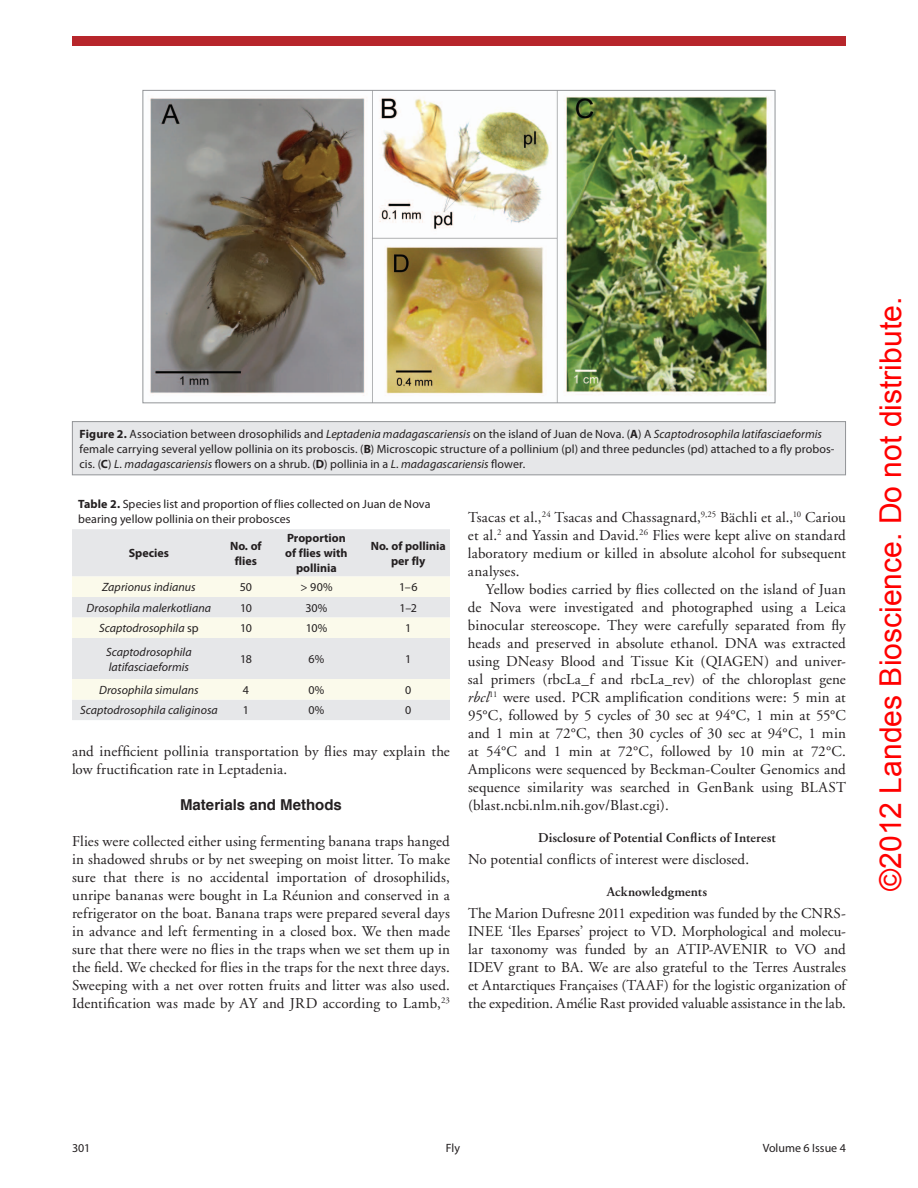
<style>
.page{position:relative;width:918px;height:1188px;background:#fff}
.page>*{position:absolute;margin:0;border:0;box-sizing:border-box;transform-origin:0 0}
.t1{font:30.15px "Arial";color:#f00}
.Body_text_First_Line{font:15px/18px "Adobe Garamond";letter-spacing:.005em;color:#231f20;text-align:justify}
.Body_text{font:15px/18px "Adobe Garamond";letter-spacing:.01em;color:#231f20;text-align:justify}
.Heading{font:700 15px "Helvetica";color:#231f20}
.Ref_Acknow_Subhead{font:600 13.5px "Adobe Garamond";letter-spacing:.01em;color:#231f20}
.Figure_Legend{font:12px/15px "Myriad Pro";letter-spacing:.005em;color:#231f20}
.Table_Text{font:italic 12px/15px "Myriad Pro";letter-spacing:.005em;color:#231f20}
.Table_Title_Footer{font:12px/15px "Myriad Pro";letter-spacing:.01em;color:#231f20}
.Table_Subhead{font:700 12px/15px "Myriad Pro";color:#231f20;text-align:center}
.Table_Text-2{font:12px "Myriad Pro";letter-spacing:-.035em;color:#231f20}
.s1{font-weight:700}
.s2{font-style:italic}
.s3{font-style:normal}
</style>
<div class="page">
<div style="left:72px;top:36px;width:774px;height:10px;background:#b7262b"></div>
<div style="left:72px;top:529px;width:378px;height:191px;background:#e6e7e9"></div>
<svg style="left:72px;top:576px;width:378px;height:124px;background:#f0f0ea"></svg>
<div style="left:72px;top:422px;width:774px;height:53px;background:#e6e7e9"></div>
<div style="left:72px;top:421px;width:774px;height:54px;border:1px solid #939598"></div>
<img style="left:150px;top:92px;width:622px;height:309px">
<p class="Figure_Legend" style="left:80px;top:426px;width:757px"><span class="s1">Figure 2.</span> Association between drosophilids and <span class="s2">Leptadenia madagascariensis</span> on the island of Juan de Nova. (<span class="s1">A</span>) A <span class="s2">Scaptodrosophila latifasciaeformis </span>female carrying several yellow pollinia on its proboscis. (<span class="s1">B</span>) Microscopic structure of a pollinium (pl) and three peduncles (pd) attached to a fly probos&shy;cis. (<span class="s1">C</span>) <span class="s2">L. madagascariensis</span> flowers on a shrub. (<span class="s1">D</span>) pollinia in a <span class="s2">L. madagascariensis</span> flower.</p>
<p class="Table_Title_Footer" style="left:78px;top:497px;width:354px"><span class="s1">Table 2.</span> Species list and proportion of flies collected on Juan de Nova bearing yellow pollinia on their probosces</p>
<p class="Table_Subhead" style="left:129px;top:545px;width:42px">Species</p>
<p class="Table_Subhead" style="left:230px;top:538px;width:33px">No. of flies</p>
<p class="Table_Subhead" style="left:285px;top:530px;width:64px">Proportion of flies with pollinia</p>
<p class="Table_Subhead" style="left:371px;top:538px;width:76px">No. of pollinia per fly</p>
<p class="Table_Text" style="left:102px;top:580px;width:95px">Zaprionus indianus</p>
<p class="Table_Text-2" style="left:240px;top:580px;width:14px">50</p>
<p class="Table_Text-2" style="left:300px;top:580px;width:34px">&gt; 90%</p>
<p class="Table_Text-2" style="left:399px;top:580px;width:20px">1–6</p>
<p class="Table_Text" style="left:87px;top:600px;width:126px">Drosophila malerkotliana</p>
<p class="Table_Text-2" style="left:240px;top:600px;width:13px">10</p>
<p class="Table_Text-2" style="left:305px;top:600px;width:24px">30%</p>
<p class="Table_Text-2" style="left:400px;top:600px;width:19px">1–2</p>
<p class="Table_Text" style="left:99px;top:621px;width:101px">Scaptodrosophila <span class="s3">sp</span></p>
<p class="Table_Text-2" style="left:240px;top:621px;width:13px">10</p>
<p class="Table_Text-2" style="left:306px;top:621px;width:23px">10%</p>
<p class="Table_Text-2" style="left:405px;top:621px;width:8px">1</p>
<p class="Table_Text" style="left:106px;top:644px;width:87px">Scaptodrosophila latifasciaeformis</p>
<p class="Table_Text-2" style="left:240px;top:652px;width:13px">18</p>
<p class="Table_Text-2" style="left:309px;top:652px;width:17px">6%</p>
<p class="Table_Text-2" style="left:405px;top:652px;width:8px">1</p>
<p class="Table_Text" style="left:99px;top:682px;width:101px">Drosophila simulans</p>
<p class="Table_Text-2" style="left:243px;top:682px;width:8px">4</p>
<p class="Table_Text-2" style="left:309px;top:682px;width:17px">0%</p>
<p class="Table_Text-2" style="left:405px;top:682px;width:8px">0</p>
<p class="Table_Text" style="left:80px;top:703px;width:139px">Scaptodrosophila caliginosa</p>
<p class="Table_Text-2" style="left:243px;top:703px;width:8px">1</p>
<p class="Table_Text-2" style="left:309px;top:703px;width:17px">0%</p>
<p class="Table_Text-2" style="left:405px;top:703px;width:8px">0</p>
<p class="Body_text" style="left:72px;top:743px;width:379px">and inefficient pollinia transportation by flies may explain the low fructification rate in Leptadenia.</p>
<p class="Heading" style="left:180px;top:793px;width:163px">Materials and Methods</p>
<p class="Body_text_First_Line" style="left:72px;top:833px;width:379px">Flies were collected either using fermenting banana traps hanged in shadowed shrubs or by net sweeping on moist litter. To make sure that there is no accidental importation of drosophilids, unripe bananas were bought in La Réunion and conserved in a refrigerator on the boat. Banana traps were prepared several days in advance and left fermenting in a closed box. We then made sure that there were no flies in the traps when we set them up in the field. We checked for flies in the traps for the next three days.<br>Sweeping with a net over rotten fruits and litter was also used.<br>Identification was made by AY and JRD according to Lamb,<sup>23</sup></p>
<p class="Body_text_First_Line" style="left:468px;top:509px;width:379px">Tsacas et al.,<sup>24</sup> Tsacas and Chassagnard,<sup>9,25</sup> Bächli et al.,<sup>10</sup> Cariou et al.<sup>2</sup> and Yassin and David.<sup>26</sup> Flies were kept alive on standard laboratory medium or killed in absolute alcohol for subsequent analyses.</p>
<p class="Body_text" style="left:468px;top:581px;width:380px;text-indent:18px">Yellow bodies carried by flies collected on the island of Juan de Nova were investigated and photographed using a Leica binocular stereoscope. They were carefully separated from fly heads and preserved in absolute ethanol. DNA was extracted using DNeasy Blood and Tissue Kit (QIAGEN) and univer&shy;sal primers (rbcLa_f and rbcLa_rev) of the chloroplast gene <span class="s2">rbcl</span><sup>11</sup> were used. PCR amplification conditions were: 5 min at 95°C, followed by 5 cycles of 30 sec at 94°C, 1 min at 55°C and 1 min at 72°C, then 30 cycles of 30 sec at 94°C, 1 min at 54°C and 1 min at 72°C, followed by 10 min at 72°C.<br>Amplicons were sequenced by Beckman-Coulter Genomics and sequence similarity was searched in GenBank using BLAST (blast.ncbi.nlm.nih.gov/Blast.cgi).</p>
<p class="Ref_Acknow_Subhead" style="left:538px;top:830px;width:239px">Disclosure of Potential Conflicts of Interest</p>
<p class="Body_text_First_Line" style="left:468px;top:851px;width:283px">No potential conflicts of interest were disclosed.</p>
<p class="Ref_Acknow_Subhead" style="left:607px;top:884px;width:102px">Acknowledgments</p>
<p class="Body_text_First_Line" style="left:468px;top:905px;width:379px">The Marion Dufresne 2011 expedition was funded by the CNRS-INEE ‘Iles Eparses’ project to VD. Morphological and molecu&shy;lar taxonomy was funded by an ATIP-AVENIR to VO and IDEV grant to BA. We are also grateful to the Terres Australes et Antarctiques Françaises (TAAF) for the logistic organization of the expedition. Amélie Rast provided valuable assistance in the lab.</p>
<h1 class="t1" style="left:871px;top:891px;width:595px;rotate:-90deg">©2012 Landes Bioscience. Do not distribute.</h1>
<p class="Figure_Legend" style="left:72px;top:1140px;width:20px">301</p>
<p class="Figure_Legend" style="left:446px;top:1140px;width:16px">Fly</p>
<p class="Figure_Legend" style="left:763px;top:1140px;width:85px">Volume 6 Issue 4</p>
</div>
